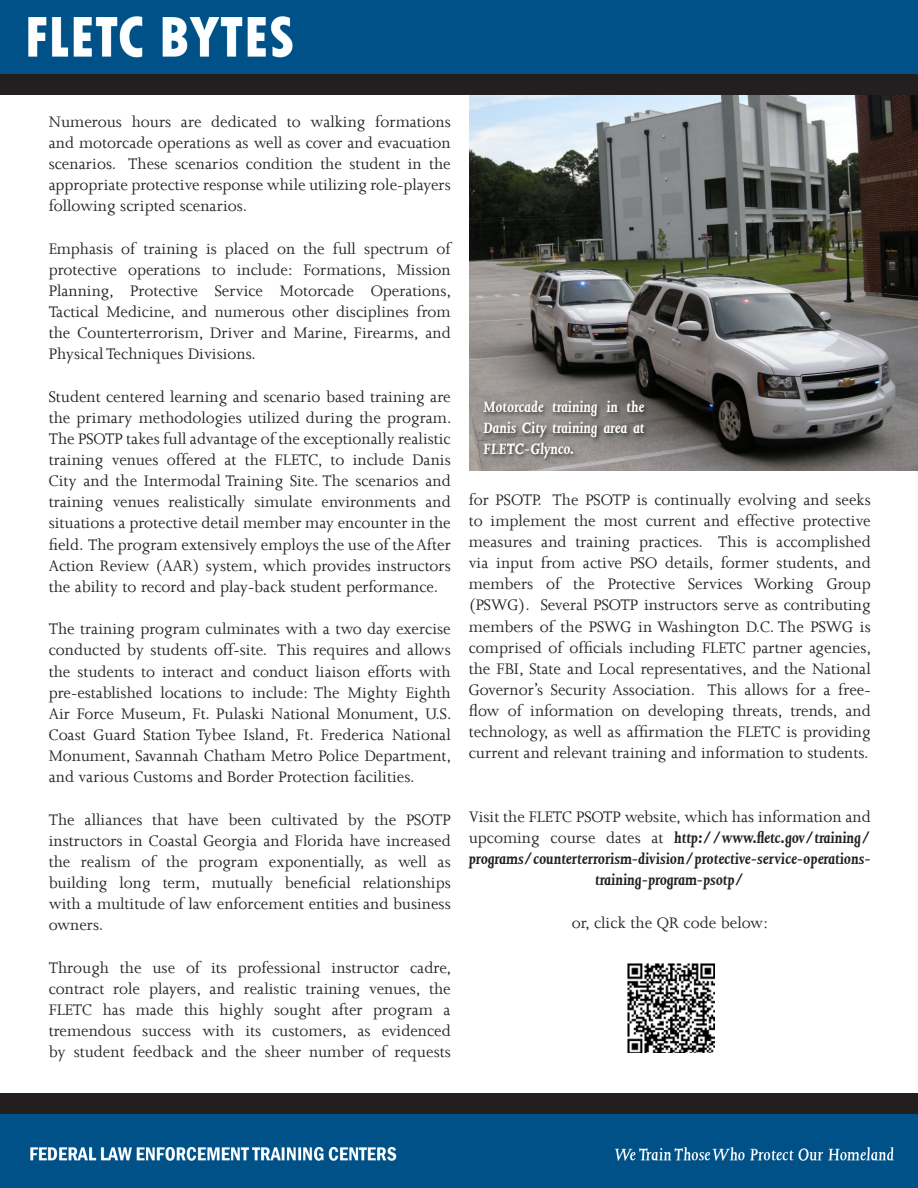
<style>
.page{position:relative;width:918px;height:1188px;background:#fff}
.page>*{position:absolute;margin:0;border:0;box-sizing:border-box;transform-origin:0 0}
.t1{font:17.7px/21.1px "Joanna";color:#231f20;text-align:justify}
.t2{font:italic 700 17.7px/21.1px "Joanna";color:#231f20;text-align:center}
.t3{font:italic 700 17.25px/20.7px "Joanna";color:#fff;text-align:justify}
.s1{font-weight:400;font-style:normal}
</style>
<div class="page">
<img style="left:470px;top:94px;width:448px;height:377px">
<div style="left:482px;top:399px;width:167px;height:64px;background:#231f20;opacity:.75"></div>
<div style="left:0;top:71px;width:918px;height:23px;background:#231f20"></div>
<div style="left:0;top:1094px;width:918px;height:23px;background:#231f20"></div>
<div style="left:0;top:1115px;width:918px;height:73px;background:#005187"></div>
<img style="left:628px;top:964px;width:86px;height:89px">
<img style="left:0;top:0;width:917px;height:73px">
<img style="left:30px;top:1147px;width:864px;height:14px">
<p class="t1" style="left:49px;top:110px;width:404px">Numerous hours are dedicated to walking formations and motorcade operations as well as cover and evacuation scenarios. These scenarios condition the student in the appropriate protective response while utilizing role-players following scripted scenarios.</p>
<p class="t1" style="left:49px;top:237px;width:404px">Emphasis of training is placed on the full spectrum of protective operations to include: Formations, Mission Planning, Protective Service Motorcade Operations, Tactical Medicine, and numerous other disciplines from the Counterterrorism, Driver and Marine, Firearms, and Physical Techniques Divisions.</p>
<p class="t1" style="left:49px;top:385px;width:404px">Student centered learning and scenario based training are the primary methodologies utilized during the program.<br>The PSOTP takes full advantage of the exceptionally realistic training venues offered at the FLETC, to include Danis City and the Intermodal Training Site. The scenarios and training venues realistically simulate environments and situations a protective detail member may encounter in the field. The program extensively employs the use of the After Action Review (AAR) system, which provides instructors the ability to record and play-back student performance.</p>
<p class="t1" style="left:49px;top:618px;width:404px">The training program culminates with a two day exercise conducted by students off-site. This requires and allows the students to interact and conduct liaison efforts with pre-established locations to include: The Mighty Eighth Air Force Museum, Ft. Pulaski National Monument, U.S.<br>Coast Guard Station Tybee Island, Ft. Frederica National Monument, Savannah Chatham Metro Police Department, and various Customs and Border Protection facilities.</p>
<p class="t1" style="left:49px;top:808px;width:404px">The alliances that have been cultivated by the PSOTP instructors in Coastal Georgia and Florida have increased the realism of the program exponentially, as well as building long term, mutually beneficial relationships with a multitude of law enforcement entities and business owners.</p>
<p class="t1" style="left:49px;top:956px;width:404px">Through the use of its professional instructor cadre, contract role players, and realistic training venues, the FLETC has made this highly sought after program a tremendous success with its customers, as evidenced by student feedback and the sheer number of requests</p>
<p class="t3" style="left:483px;top:396px;width:163px">Motorcade training in the Danis City training area at FLETC-Glynco.</p>
<p class="t1" style="left:469px;top:488px;width:404px">for PSOTP. The PSOTP is continually evolving and seeks to implement the most current and effective protective measures and training practices. This is accomplished via input from active PSO details, former students, and members of the Protective Services Working Group (PSWG). Several PSOTP instructors serve as contributing members of the PSWG in Washington D.C. The PSWG is comprised of officials including FLETC partner agencies, the FBI, State and Local representatives, and the National Governor’s Security Association. This allows for a free&shy;flow of information on developing threats, trends, and technology, as well as affirmation the FLETC is providing current and relevant training and information to students.</p>
<p class="t2" style="left:469px;top:805px;width:404px"><span class="s1">Visit the FLETC PSOTP website, which has information and upcoming course dates at</span> http://www.fletc.gov/training/ programs/counterterrorism-division/protective-service-operations&shy;training-program-psotp/</p>
<p class="t1" style="left:572px;top:911px;width:198px">or, click the QR code below:</p>
</div>
